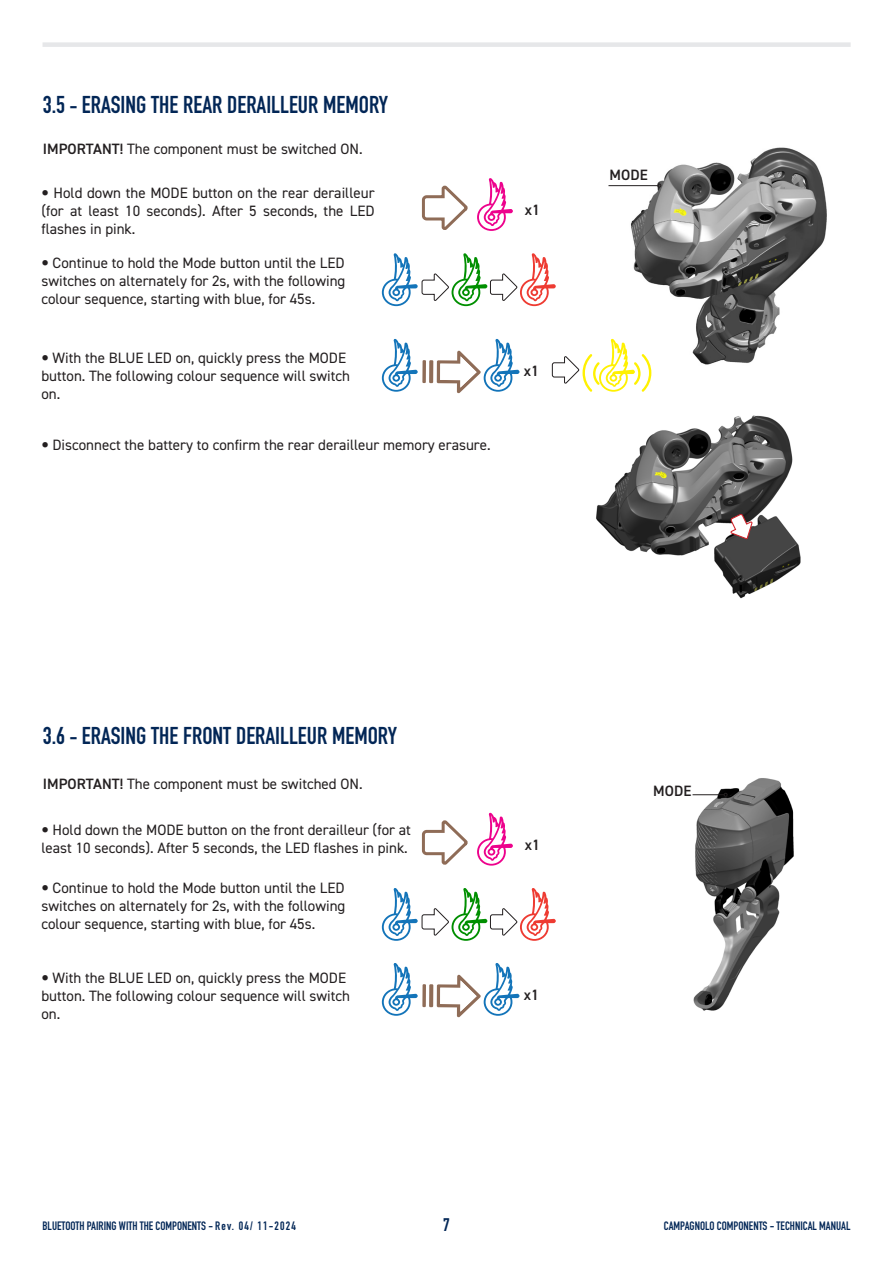
<style>
.page{position:relative;width:893px;height:1263px;background:#fff}
.page>*{position:absolute;margin:0;border:0;box-sizing:border-box;transform-origin:0 0}
.Normale{font:700 24px "DIN Condensed";color:#022656}
.t1{font:700 18px "DIN Condensed";color:#022656}
.t2{font:15px/18px "DIN2014";color:#231f20;text-align:justify}
.t3{font:600 15px "DIN2014";letter-spacing:.005em;color:#231f20}
.t4{font:700 12px "DIN Condensed";color:#022656}
.s1{font-size:21px}
.s2{font-weight:600}
.s3{font-family:"Helvetica Neue";font-weight:700;font-stretch:condensed}
</style>
<div class="page">
<div style="left:43px;top:42px;width:808px;height:5px;background:#e6e7e9"></div>
<img style="left:608px;top:147px;width:219px;height:230px">
<svg style="left:421px;top:185px;width:47px;height:45px"></svg>
<svg style="left:477px;top:178px;width:36px;height:53px"></svg>
<svg style="left:382px;top:253px;width:174px;height:53px"></svg>
<svg style="left:382px;top:339px;width:36px;height:53px"></svg>
<svg style="left:422px;top:360px;width:4px;height:23px"></svg>
<svg style="left:429px;top:360px;width:4px;height:23px"></svg>
<hr style="left:608px;top:185px;width:50px;height:1px;background:#231f20">
<svg style="left:657px;top:184px;width:4px;height:4px"></svg>
<svg style="left:437px;top:339px;width:82px;height:54px"></svg>
<svg style="left:552px;top:339px;width:99px;height:53px"></svg>
<svg style="left:421px;top:820px;width:47px;height:45px"></svg>
<svg style="left:477px;top:813px;width:36px;height:53px"></svg>
<svg style="left:382px;top:888px;width:174px;height:53px"></svg>
<svg style="left:382px;top:963px;width:36px;height:53px"></svg>
<svg style="left:422px;top:984px;width:4px;height:23px"></svg>
<svg style="left:429px;top:984px;width:4px;height:23px"></svg>
<svg style="left:437px;top:963px;width:82px;height:54px"></svg>
<img style="left:692px;top:778px;width:102px;height:233px">
<hr style="left:692px;top:794px;width:32px;height:1px;background:#231f20">
<svg style="left:724px;top:793px;width:3px;height:4px"></svg>
<img style="left:596px;top:415px;width:205px;height:184px">
<svg style="left:729px;top:513px;width:24px;height:27px"></svg>
<p class="Normale" style="left:43px;top:89px;width:347px">3.5 <span class="s1">-</span> ERASING THE REAR DERAILLEUR MEMORY</p>
<p class="t2" style="left:43px;top:140px;width:321px"><span class="s2">IMPORTANT!</span> The component must be switched ON.</p>
<p class="t2" style="left:41px;top:183px;width:335px"><span class="s3">•</span> Hold down the MODE button on the rear derailleur (for at least 10 seconds). After 5 seconds, the LED flashes in pink.</p>
<p class="t2" style="left:41px;top:253px;width:305px"><span class="s3">•</span> Continue to hold the Mode button until the LED switches on alternately for 2s, with the following colour sequence, starting with blue, for 45s.</p>
<p class="t2" style="left:41px;top:348px;width:310px;text-align:left"><span class="s3">•</span> With the BLUE LED on, quickly press the MODE button. The following colour sequence will switch on.</p>
<p class="t2" style="left:41px;top:436px;width:451px"><span class="s3">•</span> Disconnect the battery to confirm the rear derailleur memory erasure.</p>
<p class="t3" style="left:525px;top:200px;width:17px">x1</p>
<p class="t3" style="left:524px;top:361px;width:17px">x1</p>
<p class="t3" style="left:609px;top:165px;width:40px">MODE</p>
<p class="Normale" style="left:43px;top:719px;width:356px">3.6 <span class="s1">-</span> ERASING THE FRONT DERAILLEUR MEMORY</p>
<p class="t2" style="left:43px;top:774px;width:321px"><span class="s2">IMPORTANT!</span> The component must be switched ON.</p>
<p class="t2" style="left:41px;top:820px;width:371px"><span class="s3">•</span> Hold down the MODE button on the front derailleur (for at least 10 seconds). After 5 seconds, the LED flashes in pink.</p>
<p class="t2" style="left:41px;top:878px;width:305px"><span class="s3">•</span> Continue to hold the Mode button until the LED switches on alternately for 2s, with the following colour sequence, starting with blue, for 45s.</p>
<p class="t2" style="left:41px;top:968px;width:310px;text-align:left"><span class="s3">•</span> With the BLUE LED on, quickly press the MODE button. The following colour sequence will switch on.</p>
<p class="t3" style="left:525px;top:834px;width:17px">x1</p>
<p class="t3" style="left:524px;top:985px;width:17px">x1</p>
<p class="t3" style="left:653px;top:781px;width:40px">MODE</p>
<p class="t4" style="left:43px;top:1217px;width:255px">BLUETOOTH PAIRING WITH THE COMPONENTS - Rev. 04/ 11-2024</p>
<p class="t1" style="left:443px;top:1213px;width:8px">7</p>
<p class="t4" style="left:664px;top:1217px;width:188px">CAMPAGNOLO COMPONENTS - TECHNICAL MANUAL</p>
</div>
